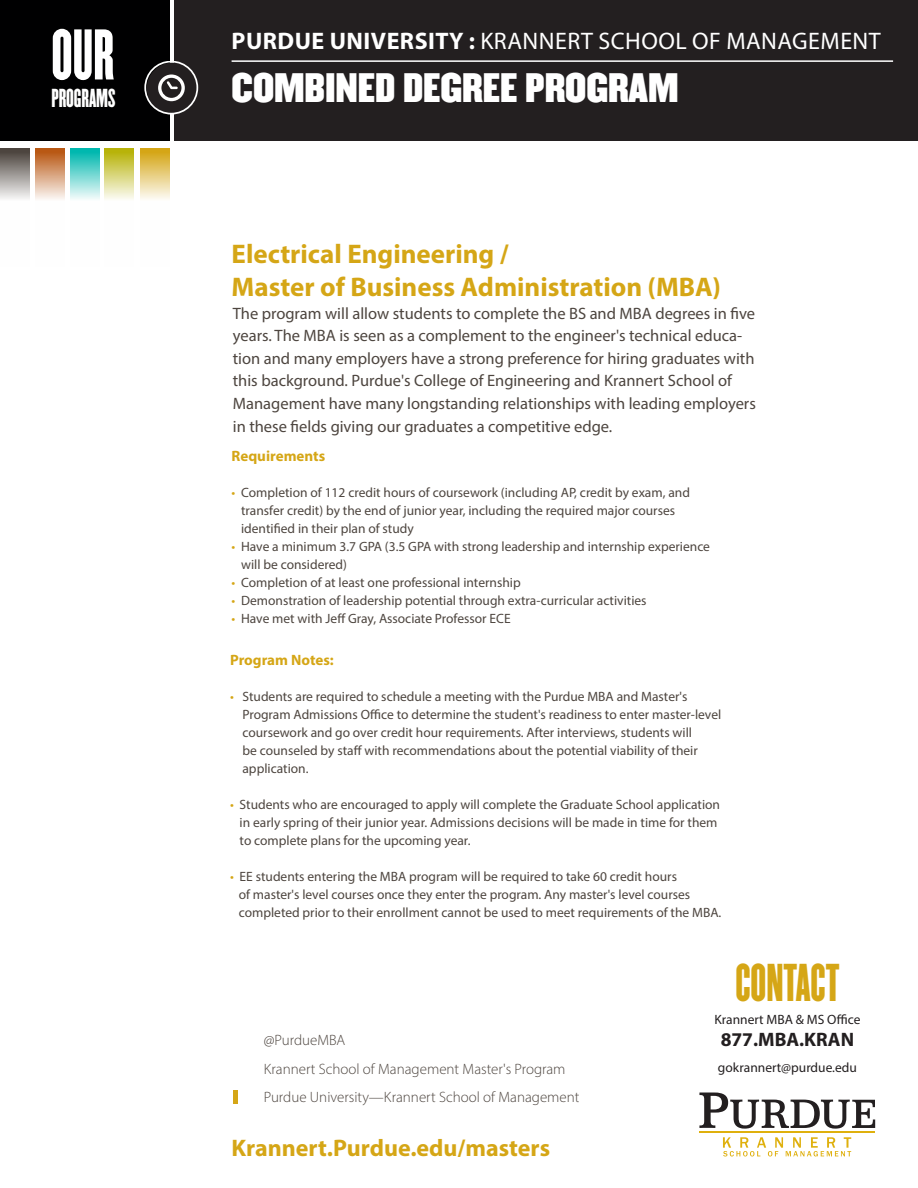
<style>
.page{position:relative;width:918px;height:1188px;background:#fff}
.page>*{position:absolute;margin:0;border:0;box-sizing:border-box;transform-origin:0 0}
.t1{font:62.55px "Champion Featherweight";color:#fff}
.t2{font:46.5px "Champion Featherweight";color:#d5a616}
.t3{font:36px "Champion Middleweight";letter-spacing:-.005em;color:#fff}
.t4{font:700 27px/32.4px "Myriad Pro";color:#d5a616}
.t5{font:24px "Myriad Pro";letter-spacing:.02em;color:#fff}
.t6{font:700 24px "Myriad Pro";color:#d5a616}
.t7{font:22.8px "Champion Featherweight";color:#fff}
.t8{font:700 19.5px "Myriad Pro";color:#231f20}
.t9{font:16.5px/22.5px "Myriad Pro";color:#4d453f}
.t10{font:300 15px "Myriad Pro";color:#4d453f}
.t11{font:700 15px "Myriad Pro";color:#d5a616}
.t12{font:13.5px/18px "Myriad Pro";color:#4d453f}
.t13{font:13.5px "Myriad Pro";color:#231f20}
.s1{font-weight:700}
.s2{color:#d5a616}
</style>
<div class="page">
<div style="left:175px;top:0;width:743px;height:140px;background:#231f20"></div>
<hr style="left:232px;top:60px;width:661px;height:2px;background:#fff">
<hr style="left:699px;top:1132px;width:176px;height:1px;background:#dfb00d">
<hr style="left:233px;top:1090px;width:4px;height:14px;background:#d5a616">
<svg style="left:699px;top:1093px;width:176px;height:36px"></svg>
<svg style="left:723px;top:1137px;width:128px;height:19px"></svg>
<div style="left:0;top:0;width:169px;height:140px;background:#000001"></div>
<svg style="left:144px;top:62px;width:54px;height:53px"></svg>
<svg style="left:35px;top:148px;width:30px;height:51px;background:#d7a07a"></svg>
<svg style="left:0;top:148px;width:30px;height:51px;background:#9a9592"></svg>
<svg style="left:70px;top:148px;width:29px;height:51px"></svg>
<svg style="left:104px;top:148px;width:30px;height:51px;background:#d6d374"></svg>
<svg style="left:140px;top:148px;width:29px;height:51px"></svg>
<p class="t1" style="left:51px;top:10px;width:64px">OUR</p>
<p class="t7" style="left:51px;top:81px;width:66px">PROGRAMS</p>
<p class="t5" style="left:232px;top:26px;width:651px"><span class="s1">PURDUE UNIVERSITY :</span> KRANNERT SCHOOL OF MANAGEMENT</p>
<p class="t3" style="left:232px;top:58px;width:449px">COMBINED DEGREE PROGRAM</p>
<h2 class="t4" style="left:232px;top:237px;width:491px">Electrical Engineering /<br>Master of Business Administration (MBA)</h2>
<p class="t9" style="left:233px;top:302px;width:525px">The program will allow students to complete the BS and MBA degrees in five years. The MBA is seen as a complement to the engineer's technical educa&shy;tion and many employers have a strong preference for hiring graduates with this background. Purdue's College of Engineering and Krannert School of Management have many longstanding relationships with leading employers in these fields giving our graduates a competitive edge.</p>
<h5 class="t11" style="left:232px;top:447px;width:95px">Requirements</h5>
<p class="t12" style="left:241px;top:484px;width:450px;text-indent:-10px"><span class="s2">•</span> Completion of 112 credit hours of coursework (including AP, credit by exam, and transfer credit) by the end of junior year, including the required major courses identified in their plan of study</p>
<p class="t12" style="left:241px;top:538px;width:470px;text-indent:-10px"><span class="s2">•</span> Have a minimum 3.7 GPA (3.5 GPA with strong leadership and internship experience will be considered)</p>
<p class="t12" style="left:232px;top:574px;width:291px"><span class="s2">•</span> Completion of at least one professional internship</p>
<p class="t12" style="left:232px;top:592px;width:417px"><span class="s2">•</span> Demonstration of leadership potential through extra-curricular activities</p>
<p class="t12" style="left:232px;top:610px;width:281px"><span class="s2">•</span> Have met with Jeff Gray, Associate Professor ECE</p>
<h5 class="t11" style="left:230px;top:650px;width:105px">Program Notes:</h5>
<p class="t12" style="left:242px;top:687px;width:480px;text-indent:-12px"><span class="s2">•</span> Students are required to schedule a meeting with the Purdue MBA and Master's Program Admissions Office to determine the student's readiness to enter master-level coursework and go over credit hour requirements. After interviews, students will<br>be counseled by staff with recommendations about the potential viability of their application.</p>
<p class="t12" style="left:240px;top:795px;width:482px;text-indent:-10px"><span class="s2">•</span> Students who are encouraged to apply will complete the Graduate School application in early spring of their junior year. Admissions decisions will be made in time for them to complete plans for the upcoming year.</p>
<p class="t12" style="left:239px;top:867px;width:484px;text-indent:-9px"><span class="s2">•</span> EE students entering the MBA program will be required to take 60 credit hours<br>of master's level courses once they enter the program. Any master's level courses completed prior to their enrollment cannot be used to meet requirements of the MBA.</p>
<p class="t2" style="left:735px;top:949px;width:105px">CONTACT</p>
<p class="t13" style="left:714px;top:1011px;width:148px">Krannert MBA &amp; MS Office</p>
<p class="t10" style="left:264px;top:1031px;width:83px">@PurdueMBA</p>
<p class="t8" style="left:721px;top:1027px;width:135px">877.MBA.KRAN</p>
<p class="t10" style="left:264px;top:1060px;width:303px">Krannert School of Management Master's Program</p>
<p class="t13" style="left:718px;top:1059px;width:140px">gokrannert@purdue.edu</p>
<p class="t10" style="left:264px;top:1088px;width:317px">Purdue University—Krannert School of Management</p>
<p class="t6" style="left:232px;top:1133px;width:320px">Krannert.Purdue.edu/masters</p>
</div>
